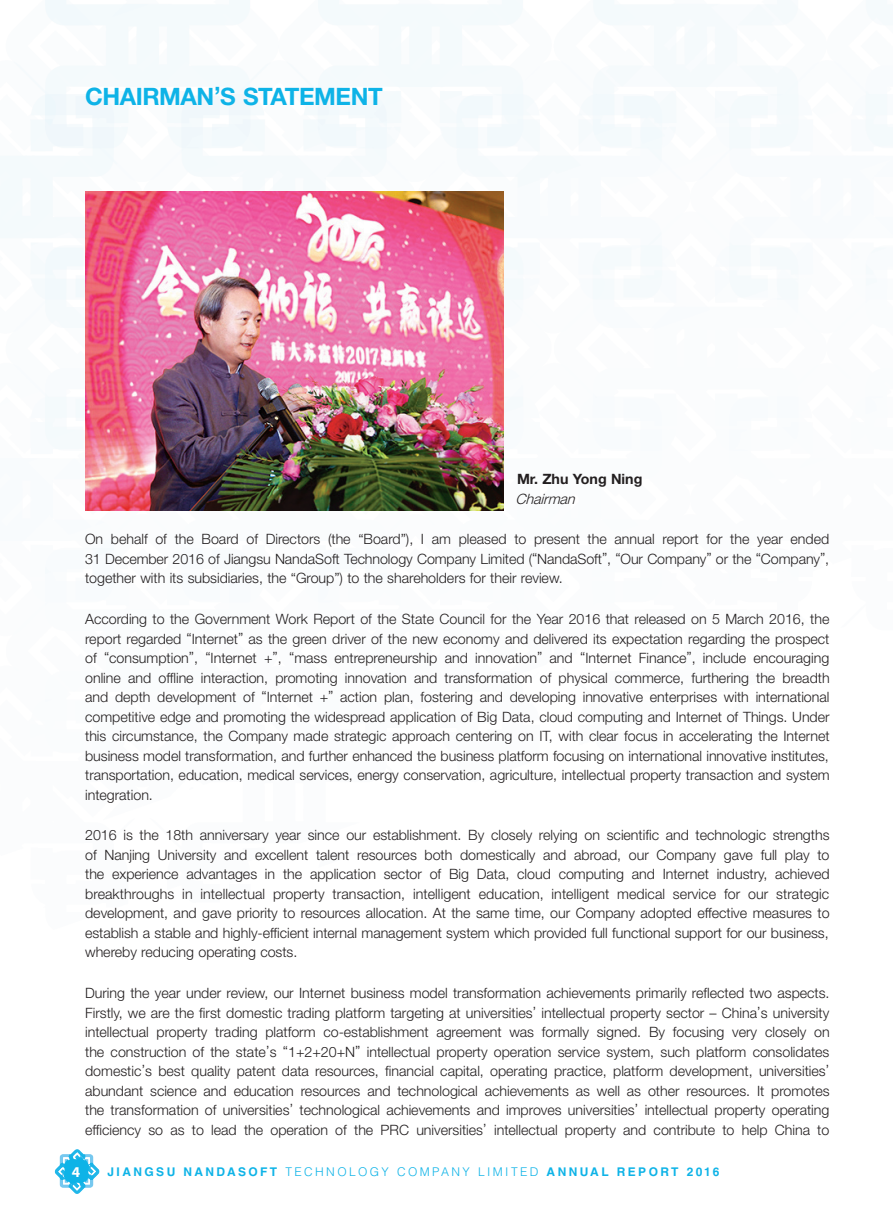
<style>
.page{position:relative;width:893px;height:1212px;background:#fff}
.page>*{position:absolute;margin:0;border:0;box-sizing:border-box;transform-origin:0 0}
.t1{font:700 24px "Helvetica Neue LT Std";letter-spacing:-.02em;color:#0eb3e7}
.t2{font:700 15px "Myriad Pro";color:#fff}
.t3{font:300 14.25px/19.5px "Helvetica Neue LT Std";color:#231f20;text-align:justify}
.t4{font:700 14.25px "Helvetica Neue LT Std";color:#231f20}
.t5{font:italic 300 14.25px "Helvetica Neue LT Std";color:#231f20}
.t6{font:700 12px "Helvetica LT Std";letter-spacing:.2em;color:#0eb3e7}
.s1{font-weight:300}
</style>
<div class="page">
<img style="left:0;top:0;width:893px;height:1173px">
<img style="left:55px;top:1149px;width:44px;height:45px">
<img style="left:85px;top:191px;width:419px;height:319px">
<h1 class="t1" style="left:85px;top:82px;width:299px">CHAIRMAN’S STATEMENT</h1>
<p class="t4" style="left:517px;top:470px;width:127px">Mr. Zhu Yong Ning</p>
<p class="t5" style="left:516px;top:490px;width:65px">Chairman</p>
<p class="t3" style="left:85px;top:529px;width:746px">On behalf of the Board of Directors (the “Board”), I am pleased to present the annual report for the year ended 31 December 2016 of Jiangsu NandaSoft Technology Company Limited (“NandaSoft”, “Our Company” or the “Company”, together with its subsidiaries, the “Group”) to the shareholders for their review.</p>
<p class="t3" style="left:85px;top:609px;width:746px">According to the Government Work Report of the State Council for the Year 2016 that released on 5 March 2016, the report regarded “Internet” as the green driver of the new economy and delivered its expectation regarding the prospect of “consumption”, “Internet +”, “mass entrepreneurship and innovation” and “Internet Finance”, include encouraging online and offline interaction, promoting innovation and transformation of physical commerce, furthering the breadth and depth development of “Internet +” action plan, fostering and developing innovative enterprises with international competitive edge and promoting the widespread application of Big Data, cloud computing and Internet of Things. Under this circumstance, the Company made strategic approach centering on IT, with clear focus in accelerating the Internet business model transformation, and further enhanced the business platform focusing on international innovative institutes, transportation, education, medical services, energy conservation, agriculture, intellectual property transaction and system integration.</p>
<p class="t3" style="left:85px;top:825px;width:746px">2016 is the 18th anniversary year since our establishment. By closely relying on scientific and technologic strengths of Nanjing University and excellent talent resources both domestically and abroad, our Company gave full play to the experience advantages in the application sector of Big Data, cloud computing and Internet industry, achieved breakthroughs in intellectual property transaction, intelligent education, intelligent medical service for our strategic development, and gave priority to resources allocation. At the same time, our Company adopted effective measures to establish a stable and highly-efficient internal management system which provided full functional support for our business, whereby reducing operating costs.</p>
<p class="t3" style="left:85px;top:983px;width:746px">During the year under review, our Internet business model transformation achievements primarily reflected two aspects.<br>Firstly, we are the first domestic trading platform targeting at universities’ intellectual property sector – China’s university intellectual property trading platform co-establishment agreement was formally signed. By focusing very closely on the construction of the state’s “1+2+20+N” intellectual property operation service system, such platform consolidates domestic’s best quality patent data resources, financial capital, operating practice, platform development, universities’ abundant science and education resources and technological achievements as well as other resources. It promotes the transformation of universities’ technological achievements and improves universities’ intellectual property operating efficiency so as to lead the operation of the PRC universities’ intellectual property and contribute to help China to</p>
<p class="t2" style="left:72px;top:1162px;width:10px">4</p>
<p class="t6" style="left:108px;top:1164px;width:613px">JIANGSU NANDASOFT <span class="s1">TECHNOLOGY COMPANY LIMITED</span> ANNUAL REPORT 2016</p>
</div>
